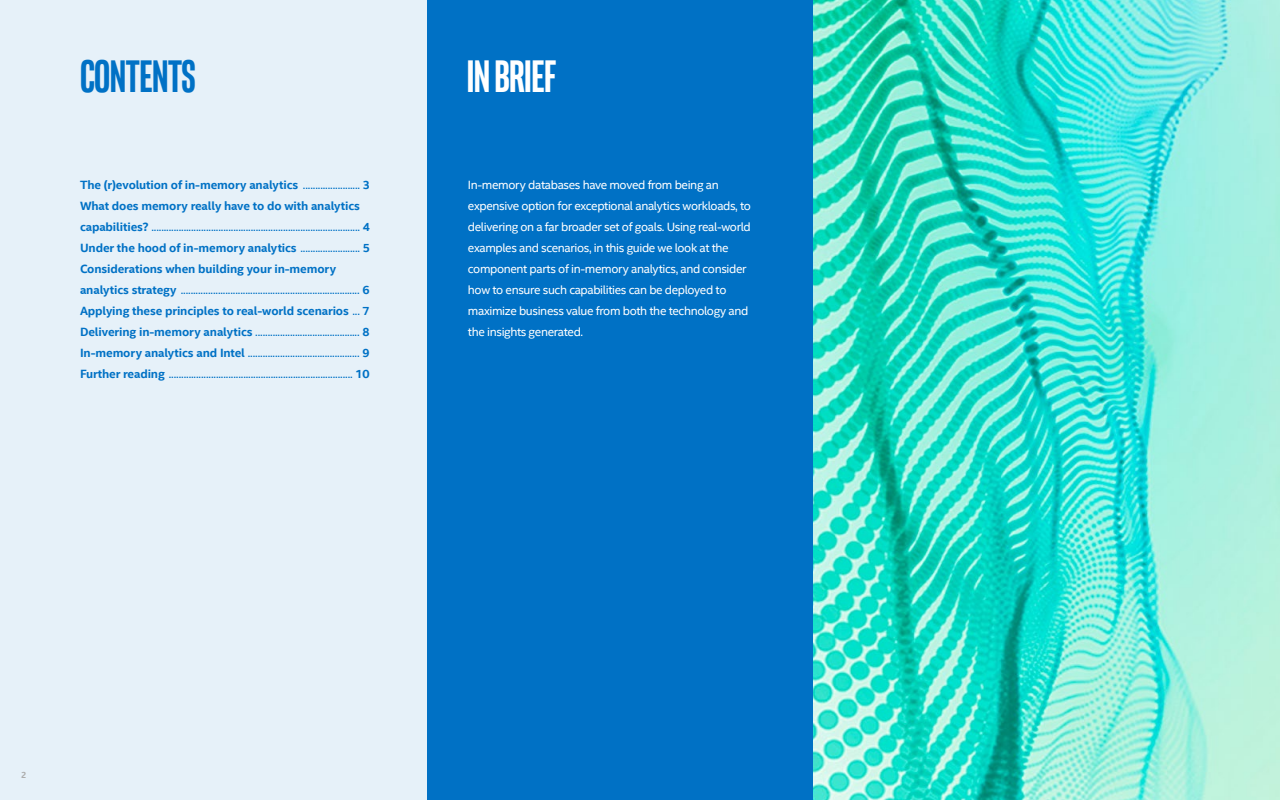
<style>
.page{position:relative;width:1280px;height:800px;background:#fff}
.page>*{position:absolute;margin:0;border:0;box-sizing:border-box;transform-origin:0 0}
.t1{font:700 46px "Intel Clear Pro";color:#0071c5}
.t2{font:700 46px "Intel Clear Pro";letter-spacing:-.01em;color:#fff}
.t3{font:12px/21px "Intel Clear";color:#0071c5}
.t4{font:12px/21px "Intel Clear";letter-spacing:-.03em;color:#fff}
.t5{font:700 9px "Intel Clear";color:#adadad}
.s1{font-weight:700}
</style>
<div class="page">
<div style="left:0;top:0;width:427px;height:800px;background:#e6f1f9"></div>
<div style="left:427px;top:0;width:386px;height:800px;background:#0071c5"></div>
<img style="left:813px;top:0;width:467px;height:800px">
<h1 class="t1" style="left:80px;top:47px;width:16px">CONTENTS</h1>
<h1 class="t2" style="left:467px;top:48px;width:91px">IN BRIEF</h1>
<p class="t3" style="left:80px;top:174px;width:292px"><span class="s1">The (r)evolution of in-memory analytics</span> ....................... <span class="s1">3<br>What does memory really have to do with analytics capabilities?</span> .................................................................................... <span class="s1">4<br>Under the hood of in-memory analytics</span> ........................ <span class="s1">5<br>Considerations when building your in-memory analytics strategy</span> ........................................................................ <span class="s1">6<br>Applying these principles to real-world scenarios</span> ... <span class="s1">7<br>Delivering in-memory analytics</span> .......................................... <span class="s1">8<br>In-memory analytics and Intel</span> ............................................. <span class="s1">9<br>Further reading</span> .......................................................................... <span class="s1">10</span></p>
<p class="t4" style="left:468px;top:174px;width:285px">In-memory databases have moved from being an expensive option for exceptional analytics workloads, to delivering on a far broader set of goals. Using real-world examples and scenarios, in this guide we look at the component parts of in-memory analytics, and consider how to ensure such capabilities can be deployed to maximize business value from both the technology and the insights generated.</p>
<p class="t5" style="left:21px;top:769px;width:7px">2</p>
</div>
